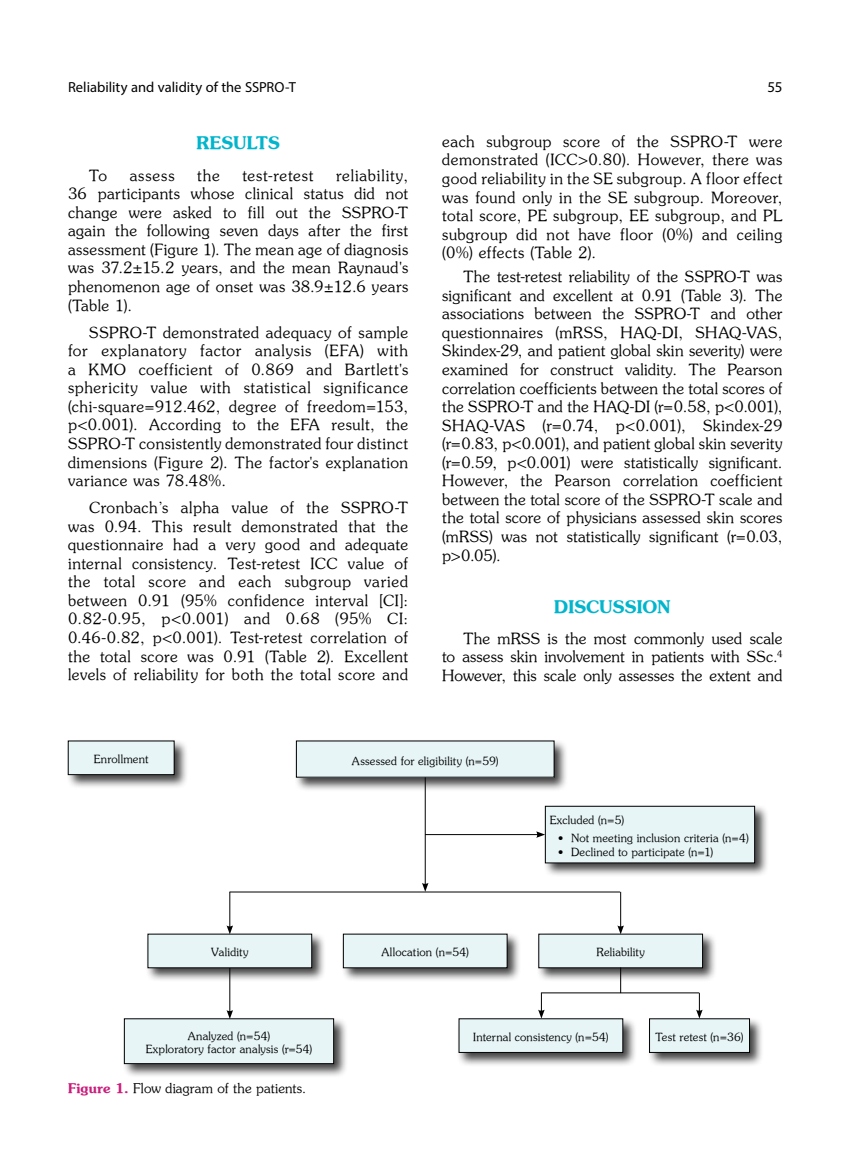
<style>
.page{position:relative;width:859px;height:1170px;background:#fff}
.page>*{position:absolute;margin:0;border:0;box-sizing:border-box;transform-origin:0 0}
.t1{font:17.4px "Souvenir Turk B";letter-spacing:.005em;color:#00b5cc}
.t2{font:15.45px/18.6px "Souvenir Turk";letter-spacing:.025em;color:#000;text-align:justify}
.t3{font:15.45px "Souvenir Turk";letter-spacing:.055em;color:#000}
.t4{font:15px "Myriad Pro";color:#000}
.t5{font:14.55px "Myriad Pro";color:#000}
.t6{font:13.35px "Souvenir Turk";letter-spacing:.01em;color:#000}
.t7{font:11.25px "Souvenir Turk";letter-spacing:.015em;color:#000}
.s1{font-family:"Souvenir Turk B";color:#c81e7c}
</style>
<div class="page">
<div style="left:294px;top:738px;width:275px;height:53px;background:#000;opacity:.75"></div>
<div style="left:296px;top:741px;width:258px;height:36px;background:#e7f5f7"></div>
<div style="left:543px;top:804px;width:226px;height:73px;background:#000;opacity:.75"></div>
<div style="left:545px;top:806px;width:210px;height:56px;background:#e7f5f7"></div>
<div style="left:545px;top:806px;width:210px;height:57px;border:1px solid #000"></div>
<div style="left:456px;top:1016px;width:181px;height:50px;background:#000;opacity:.75"></div>
<div style="left:459px;top:1018px;width:164px;height:34px;background:#e7f5f7"></div>
<div style="left:122px;top:1016px;width:226px;height:62px;background:#000;opacity:.75"></div>
<div style="left:124px;top:1018px;width:210px;height:45px;background:#e7f5f7"></div>
<div style="left:536px;top:931px;width:181px;height:51px;background:#000;opacity:.75"></div>
<div style="left:539px;top:934px;width:163px;height:33px;background:#e7f5f7"></div>
<div style="left:341px;top:931px;width:181px;height:51px;background:#000;opacity:.75"></div>
<div style="left:343px;top:934px;width:164px;height:33px;background:#e7f5f7"></div>
<div style="left:145px;top:931px;width:181px;height:51px;background:#000;opacity:.75"></div>
<div style="left:148px;top:934px;width:164px;height:33px;background:#e7f5f7"></div>
<div style="left:66px;top:738px;width:123px;height:51px;background:#000;opacity:.75"></div>
<div style="left:68px;top:741px;width:106px;height:33px;background:#e7f5f7"></div>
<div style="left:647px;top:1016px;width:117px;height:50px;background:#000;opacity:.75"></div>
<div style="left:649px;top:1018px;width:100px;height:34px;background:#e7f5f7"></div>
<hr style="left:425px;top:777px;width:1px;height:108px;background:#000">
<svg style="left:422px;top:882px;width:6px;height:9px"></svg>
<hr style="left:230px;top:891px;width:1px;height:36px;background:#000">
<svg style="left:227px;top:925px;width:6px;height:9px"></svg>
<hr style="left:230px;top:967px;width:1px;height:45px;background:#000">
<svg style="left:227px;top:1009px;width:6px;height:9px"></svg>
<hr style="left:230px;top:891px;width:390px;height:1px;background:#000">
<hr style="left:620px;top:891px;width:1px;height:36px;background:#000">
<svg style="left:617px;top:925px;width:7px;height:9px"></svg>
<hr style="left:425px;top:834px;width:114px;height:1px;background:#000">
<svg style="left:536px;top:831px;width:9px;height:6px"></svg>
<svg style="left:538px;top:992px;width:7px;height:26px"></svg>
<svg style="left:696px;top:992px;width:7px;height:26px"></svg>
<svg style="left:620px;top:967px;width:1px;height:25px"></svg>
<hr style="left:541px;top:992px;width:158px;height:1px;background:#000">
<p class="t5" style="left:68px;top:78px;width:230px">Reliability and validity of the SSPRO-T</p>
<p class="t4" style="left:767px;top:78px;width:16px">55</p>
<p class="t1" style="left:196px;top:132px;width:85px">RESULTS</p>
<p class="t2" style="left:68px;top:165px;width:342px;text-indent:268px">reliability, 36 participants whose clinical status did not change were asked to fill out the SSPRO-T again the following seven days after the first assessment (Figure 1). The mean age of diagnosis was 37.2±15.2 years, and the mean Raynaud's phenomenon age of onset was 38.9±12.6 years (Table 1).</p>
<p class="t2" style="left:68px;top:322px;width:342px;text-indent:21px">SSPRO-T demonstrated adequacy of sample for explanatory factor analysis (EFA) with a KMO coefficient of 0.869 and Bartlett's sphericity value with statistical significance (chi-square=912.462, degree of freedom=153, p&lt;0.001). According to the EFA result, the SSPRO-T consistently demonstrated four distinct dimensions (Figure 2). The factor's explanation variance was 78.48%.</p>
<p class="t2" style="left:68px;top:498px;width:342px;text-indent:21px">Cronbach’s alpha value of the SSPRO-T was 0.94. This result demonstrated that the questionnaire had a very good and adequate internal consistency. Test-retest ICC value of the total score and each subgroup varied between 0.91 (95% confidence interval [CI]:<br>0.82-0.95, p&lt;0.001) and 0.68 (95% CI:<br>0.46-0.82, p&lt;0.001). Test-retest correlation of the total score was 0.91 (Table 2). Excellent levels of reliability for both the total score and</p>
<p class="t2" style="left:89px;top:165px;width:19px">To</p>
<p class="t2" style="left:130px;top:165px;width:46px">assess</p>
<p class="t2" style="left:197px;top:165px;width:24px">the</p>
<p class="t3" style="left:242px;top:166px;width:73px">test-retest</p>
<p class="t2" style="left:442px;top:132px;width:342px">each subgroup score of the SSPRO-T were demonstrated (ICC&gt;0.80). However, there was good reliability in the SE subgroup. A floor effect was found only in the SE subgroup. Moreover, total score, PE subgroup, EE subgroup, and PL subgroup did not have floor (0%) and ceiling (0%) effects (Table 2).</p>
<p class="t2" style="left:442px;top:267px;width:342px;text-indent:21px">The test-retest reliability of the SSPRO-T was significant and excellent at 0.91 (Table 3). The associations between the SSPRO-T and other questionnaires (mRSS, HAQ-DI, SHAQ-VAS, Skindex-29, and patient global skin severity) were examined for construct validity. The Pearson correlation coefficients between the total scores of the SSPRO-T and the HAQ-DI (r=0.58, p&lt;0.001), SHAQ-VAS (r=0.74, p&lt;0.001), Skindex-29 (r=0.83, p&lt;0.001), and patient global skin severity (r=0.59, p&lt;0.001) were statistically significant.<br>However, the Pearson correlation coefficient between the total score of the SSPRO-T scale and the total score of physicians assessed skin scores (mRSS) was not statistically significant (r=0.03, p&gt;0.05).</p>
<p class="t1" style="left:554px;top:595px;width:118px">DISCUSSION</p>
<p class="t2" style="left:442px;top:628px;width:342px;text-indent:21px">The mRSS is the most commonly used scale to assess skin involvement in patients with SSc.<sup>4<br></sup>However, this scale only assesses the extent and</p>
<p class="t7" style="left:94px;top:752px;width:56px">Enrollment</p>
<p class="t7" style="left:352px;top:753px;width:148px">Assessed for eligibility (n=59)</p>
<p class="t7" style="left:550px;top:813px;width:76px">Excluded (n=5)</p>
<p class="t7" style="left:558px;top:831px;width:192px">• Not meeting inclusion criteria (n=4)</p>
<p class="t7" style="left:558px;top:844px;width:156px">• Declined to participate (n=1)</p>
<p class="t7" style="left:211px;top:945px;width:39px">Validity</p>
<p class="t7" style="left:381px;top:945px;width:89px">Allocation (n=54)</p>
<p class="t7" style="left:596px;top:945px;width:50px">Reliability</p>
<p class="t7" style="left:188px;top:1028px;width:84px">Analyzed (n=54)</p>
<p class="t7" style="left:473px;top:1030px;width:137px">Internal consistency (n=54)</p>
<p class="t7" style="left:146px;top:1042px;width:168px">Exploratory factor analysis (r=54)</p>
<p class="t6" style="left:68px;top:1079px;width:240px"><span class="s1">Figure 1.</span> Flow diagram of the patients.</p>
<p class="t7" style="left:656px;top:1030px;width:89px">Test retest (n=36)</p>
</div>
